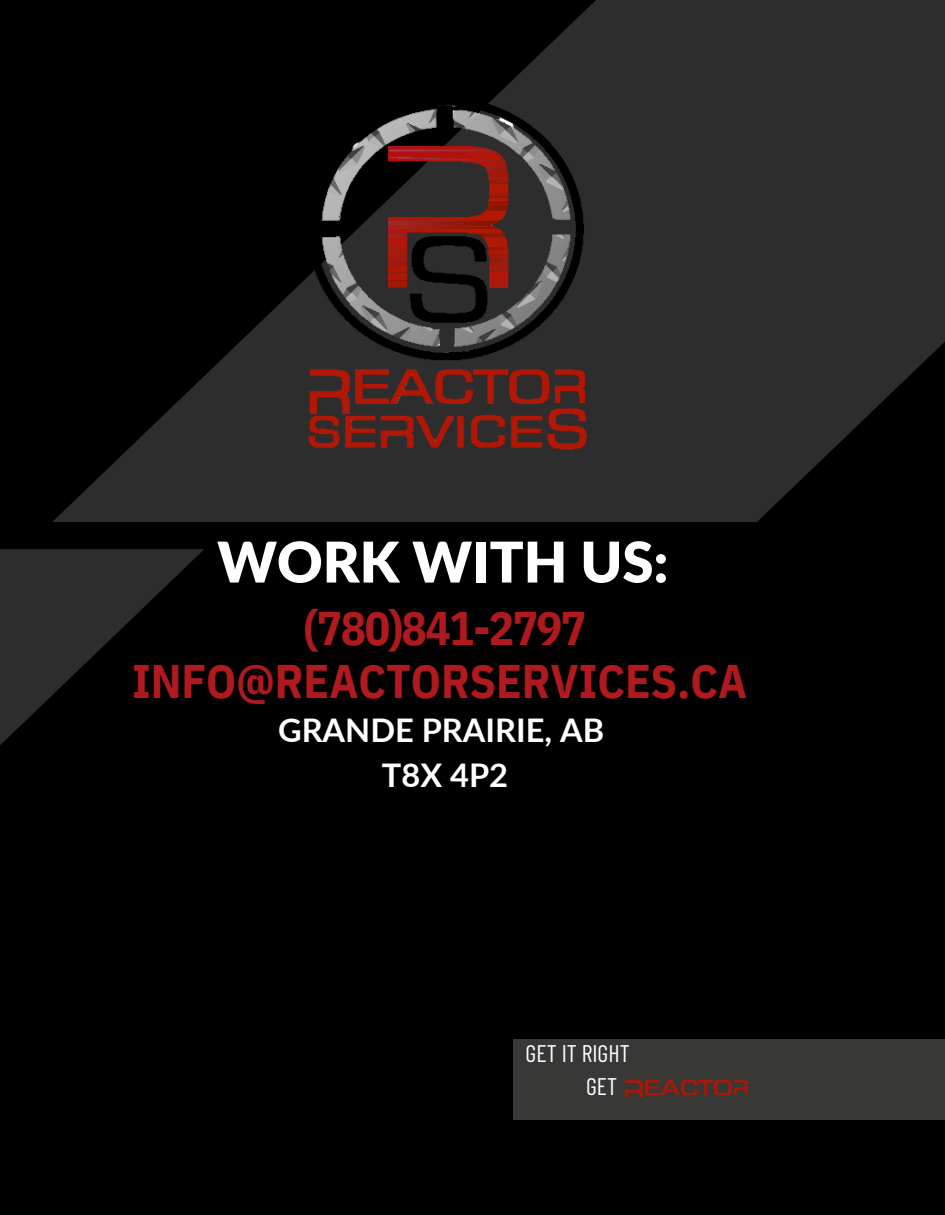
<style>
.page{position:relative;width:945px;height:1215px;background:#000}
.page>*{position:absolute;margin:0;border:0;box-sizing:border-box;transform-origin:0 0}
.t1{font:900 56.1px "Lato";color:#fff}
.t2{font:700 47.1px/53.6px "IBM Plex Sans Cond";color:#b01a1f;text-align:center}
.t3{font:700 32.55px/45.5px "Lato";color:#fff;text-align:center}
.t4{font:24px/33.5px "Barlow Condensed";color:#fff}
</style>
<div class="page">
<svg style="left:52px;top:0;width:893px;height:522px;fill:#2d2d2e"></svg>
<svg style="left:0;top:549px;width:204px;height:196px;fill:#252526"></svg>
<div style="left:513px;top:1039px;width:432px;height:81px;background:#383837"></div>
<img style="left:265px;top:95px;width:360px;height:360px">
<img style="left:624px;top:1080px;width:124px;height:16px">
<p class="t1" style="left:217px;top:527px;width:453px">WORK WITH US:</p>
<p class="t2" style="left:132px;top:600px;width:617px">(780)841-2797<br>INFO@REACTORSERVICES.CA</p>
<p class="t3" style="left:278px;top:707px;width:328px">GRANDE PRAIRIE, AB<br>T8X 4P2</p>
<p class="t4" style="left:586px;top:1035px;width:45px;text-indent:-60px">GET IT RIGHT<br>GET</p>
</div>
